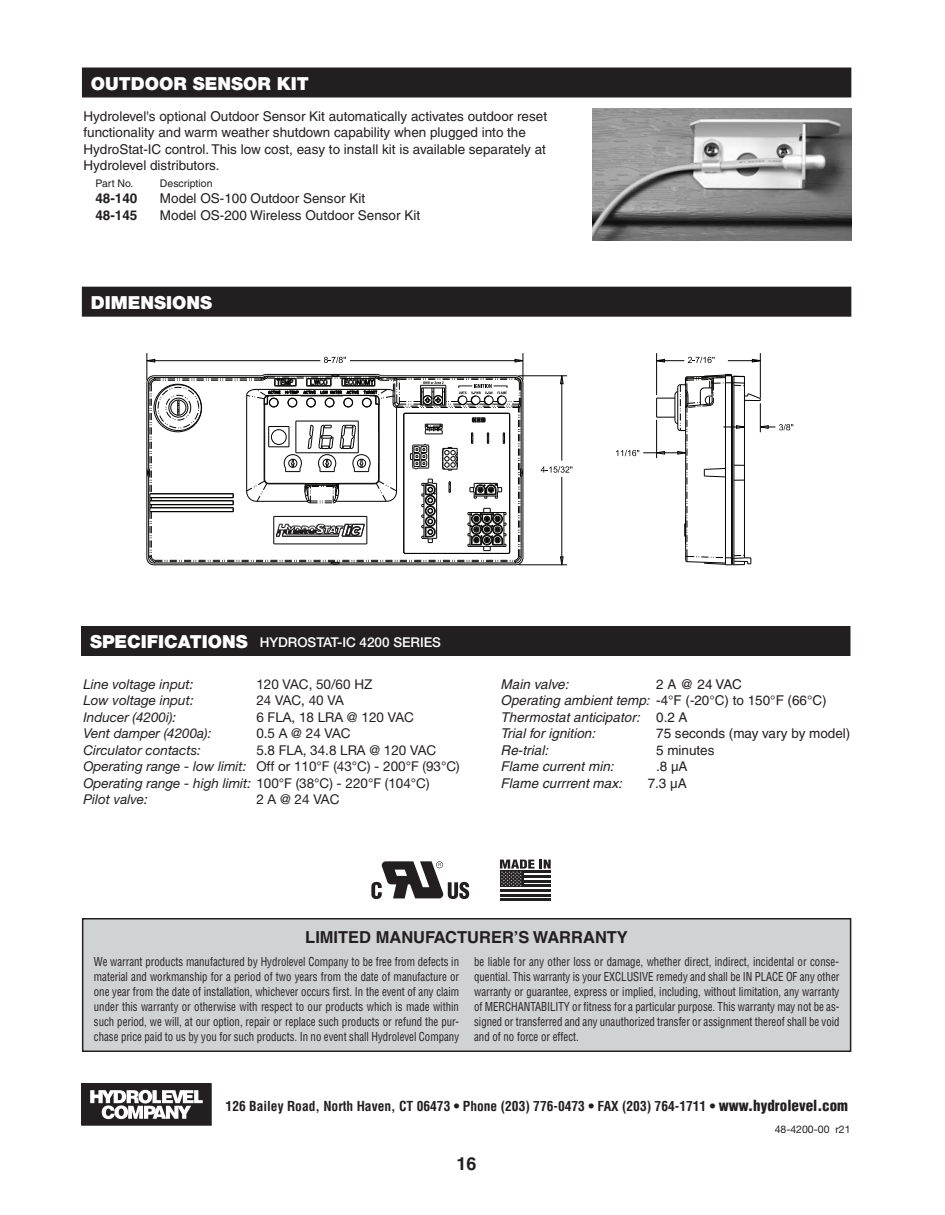
<style>
.page{position:relative;width:945px;height:1215px;background:#fff}
.page>*{position:absolute;margin:0;border:0;box-sizing:border-box;transform-origin:0 0}
.t1{font:900 18px "Helvetica Neue";color:#fff}
.t2{font:700 18px "Helvetica";color:#231f20}
.t3{font:700 16.5px "Helvetica";color:#231f20}
.t4{font:13.5px/16.5px "Helvetica";color:#231f20}
.t5{font:13.5px/16.5px "Helvetica Neue";color:#231f20}
.t6{font:italic 13.5px/16.5px "Helvetica";letter-spacing:.005em;color:#231f20}
.t7{font:700 condensed 13.5px "Helvetica";color:#231f20}
.t8{font:italic 13.5px "Helvetica Neue";color:#231f20}
.t9{font:500 13.5px "Helvetica Neue";color:#fff}
.t10{font:700 13.5px "Helvetica";color:#231f20}
.t11{font:condensed 12px/15px "Helvetica";color:#231f20;text-align:justify;scale:.9 1}
.t12{font:10.5px "Helvetica";color:#231f20}
.t13{font:10.5px "Helvetica Neue";color:#231f20}
.s1{font-weight:900;font-size:18px}
.s2{font-style:italic}
.s3{font-style:normal}
.s4{font-weight:900;font-size:15px}
</style>
<div class="page">
<div style="left:82px;top:1084px;width:129px;height:41px;background:#231f20"></div>
<div style="left:81px;top:1083px;width:131px;height:42px;border:1px solid #231f20"></div>
<svg style="left:90px;top:1090px;width:113px;height:29px"></svg>
<div style="left:82px;top:68px;width:769px;height:30px;background:#231f20"></div>
<div style="left:81px;top:626px;width:769px;height:30px;background:#231f20"></div>
<div style="left:82px;top:287px;width:769px;height:30px;background:#231f20"></div>
<div style="left:83px;top:919px;width:768px;height:132px;background:#d1d2d4"></div>
<div style="left:82px;top:918px;width:769px;height:134px;border:2px solid #231f20"></div>
<svg style="left:500px;top:882px;width:51px;height:17px"></svg>
<hr style="left:523px;top:870px;width:28px;height:3px;background:#231f20">
<hr style="left:523px;top:875px;width:28px;height:3px;background:#231f20">
<hr style="left:523px;top:880px;width:28px;height:2px;background:#231f20">
<hr style="left:523px;top:885px;width:28px;height:2px;background:#231f20">
<hr style="left:500px;top:889px;width:51px;height:3px;background:#231f20">
<hr style="left:500px;top:894px;width:51px;height:2px;background:#231f20">
<hr style="left:500px;top:899px;width:51px;height:2px;background:#231f20">
<div style="left:500px;top:870px;width:23px;height:17px;background:#231f20"></div>
<svg style="left:540px;top:860px;width:11px;height:9px"></svg>
<svg style="left:500px;top:860px;width:34px;height:26px"></svg>
<img style="left:593px;top:109px;width:258px;height:132px">
<svg style="left:541px;top:466px;width:31px;height:7px"></svg>
<svg style="left:616px;top:450px;width:23px;height:6px"></svg>
<svg style="left:560px;top:377px;width:2px;height:7px"></svg>
<svg style="left:560px;top:557px;width:2px;height:8px"></svg>
<hr style="left:519px;top:565px;width:48px;height:1px;background:#040503">
<hr style="left:519px;top:376px;width:48px;height:1px;background:#040503">
<hr style="left:562px;top:376px;width:1px;height:85px;background:#040503">
<hr style="left:562px;top:477px;width:1px;height:88px;background:#040503">
<hr style="left:656px;top:353px;width:1px;height:42px;background:#040503">
<hr style="left:760px;top:353px;width:1px;height:45px;background:#040503">
<hr style="left:643px;top:453px;width:43px;height:1px;background:#040503">
<svg style="left:728px;top:359px;width:33px;height:3px"></svg>
<svg style="left:656px;top:357px;width:59px;height:6px"></svg>
<svg style="left:656px;top:374px;width:137px;height:191px"></svg>
<svg style="left:146px;top:353px;width:378px;height:213px"></svg>
<svg style="left:371px;top:861px;width:98px;height:38px"></svg>
<h1 class="t1" style="left:91px;top:77px;width:219px">OUTDOOR SENSOR KIT</h1>
<p class="t4" style="left:83px;top:109px;width:465px">Hydrolevel's optional Outdoor Sensor Kit automatically activates outdoor reset functionality and warm weather shutdown capability when plugged into the HydroStat-IC control. This low cost, easy to install kit is available separately at Hydrolevel distributors.</p>
<p class="t12" style="left:95px;top:179px;width:40px">Part No.</p>
<p class="t12" style="left:160px;top:179px;width:54px">Description</p>
<p class="t10" style="left:95px;top:193px;width:43px">48-140</p>
<p class="t4" style="left:160px;top:191px;width:207px">Model OS-100 Outdoor Sensor Kit</p>
<p class="t10" style="left:95px;top:210px;width:43px">48-145</p>
<p class="t4" style="left:160px;top:208px;width:262px">Model OS-200 Wireless Outdoor Sensor Kit</p>
<h1 class="t1" style="left:91px;top:296px;width:123px">DIMENSIONS</h1>
<p class="t9" style="left:90px;top:638px;width:353px"><span class="s1">SPECIFICATIONS</span> HYDROSTAT-IC 4200 SERIES</p>
<p class="t8" style="left:83px;top:679px;width:112px">Line voltage input:</p>
<p class="t5" style="left:256px;top:677px;width:117px">120 VAC, 50/60 HZ</p>
<p class="t8" style="left:83px;top:695px;width:112px">Low voltage input:</p>
<p class="t5" style="left:256px;top:693px;width:89px">24 VAC, 40 VA</p>
<p class="t8" style="left:83px;top:712px;width:94px">Inducer (4200i):</p>
<p class="t5" style="left:256px;top:710px;width:159px">6 FLA, 18 LRA @ 120 VAC</p>
<p class="t8" style="left:83px;top:728px;width:130px">Vent damper (4200a):</p>
<p class="t5" style="left:256px;top:726px;width:96px">0.5 A @ 24 VAC</p>
<p class="t8" style="left:83px;top:745px;width:119px">Circulator contacts:</p>
<p class="t5" style="left:83px;top:743px;width:378px;text-indent:173px">5.8 FLA, 34.8 LRA @ 120 VAC <span class="s2">Operating range - low limit:</span> Off or 110°F (43°C) - 200°F (93°C)<br><span class="s2">Operating range - high limit:</span> 100°F (38°C) - 220°F (104°C)<br><span class="s2">Pilot valve:</span></p>
<p class="t5" style="left:256px;top:792px;width:85px">2 A @ 24 VAC</p>
<p class="t6" style="left:501px;top:677px;width:328px;text-indent:156px"><span class="s3">2 A @ 24 VAC<br></span>Operating ambient temp: <span class="s3">-4°F (-20°C) to 150°F (66°C)<br></span>Thermostat anticipator: <span class="s3">0.2 A<br></span>Trial for ignition:</p>
<p class="t6" style="left:501px;top:677px;width:69px">Main valve:</p>
<p class="t4" style="left:656px;top:726px;width:196px">75 seconds (may vary by model)</p>
<p class="t6" style="left:501px;top:743px;width:49px">Re-trial:</p>
<p class="t4" style="left:656px;top:743px;width:60px">5 minutes</p>
<p class="t6" style="left:501px;top:759px;width:115px">Flame current min:</p>
<p class="t4" style="left:656px;top:759px;width:33px">.8 µA</p>
<p class="t6" style="left:501px;top:776px;width:123px">Flame currrent max:</p>
<p class="t4" style="left:648px;top:776px;width:40px">7.3 µA</p>
<h2 class="t3" style="left:305px;top:931px;width:324px">LIMITED MANUFACTURER’S WARRANTY</h2>
<p class="t11" style="left:94px;top:954px;width:407px">We warrant products manufactured by Hydrolevel Company to be free from defects in material and workmanship for a period of two years from the date of manufacture or one year from the date of installation, whichever occurs first. In the event of any claim under this warranty or otherwise with respect to our products which is made within such period, we will, at our option, repair or replace such products or refund the pur&shy;chase price paid to us by you for such products. In no event shall Hydrolevel Company</p>
<p class="t11" style="left:474px;top:954px;width:407px">be liable for any other loss or damage, whether direct, indirect, incidental or conse&shy;quential. This warranty is your EXCLUSIVE remedy and shall be IN PLACE OF any other warranty or guarantee, express or implied, including, without limitation, any warranty of MERCHANTABILITY or fitness for a particular purpose. This warranty may not be as&shy;signed or transferred and any unauthorized transfer or assignment thereof shall be void and of no force or effect.</p>
<p class="t7" style="left:226px;top:1098px;width:624px">126 Bailey Road, North Haven, CT 06473 • Phone (203) 776-0473 • FAX (203) 764-1711 • <span class="s4">www.hydrolevel.com</span></p>
<h1 class="t2" style="left:457px;top:1157px;width:21px">16</h1>
<p class="t13" style="left:775px;top:1125px;width:77px">48-4200-00 r21</p>
</div>
